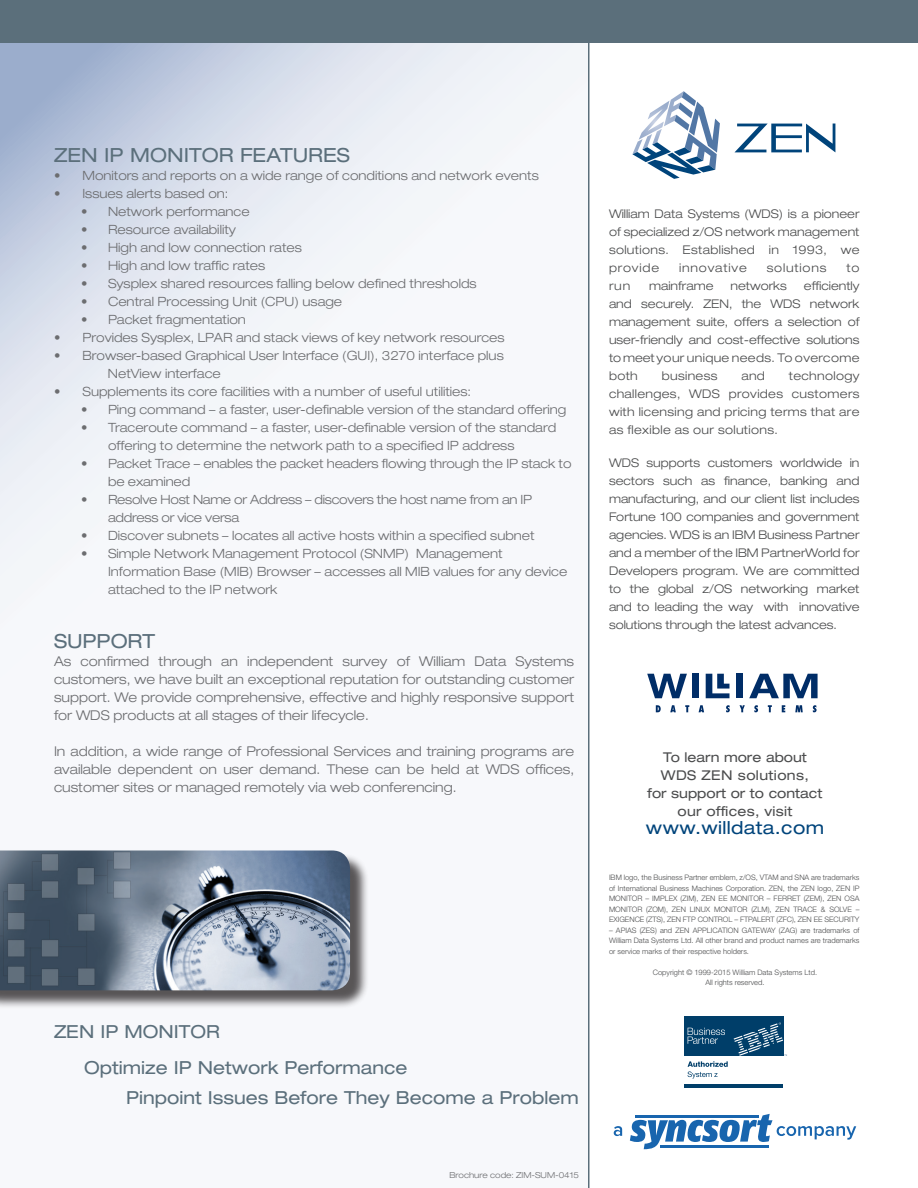
<style>
.page{position:relative;width:918px;height:1188px;background:#fff}
.page>*{position:absolute;margin:0;border:0;box-sizing:border-box;transform-origin:0 0}
.t1{font:expanded 19.5px "Helvetica Neue LT Std";color:#5b6f7b}
.t2{font:expanded 18px "Helvetica Neue LT Std";color:#5b6f7b}
.t3{font:expanded 18px "Helvetica Neue LT Std";letter-spacing:.02em;color:#00447b}
.t4{font:300 expanded 13.5px/18px "Helvetica Neue LT Std";color:#6c6d70;text-align:justify}
.t5{font:expanded 13.5px/18px "Helvetica Neue LT Std";color:#4b4c4d;text-align:center}
.t6{font:300 expanded 12.75px/18px "Helvetica Neue LT Std";color:#6c6d70}
.t7{font:300 expanded 12.75px/18px "Helvetica Neue LT Std";letter-spacing:-.02em;color:#6c6d70}
.t8{font:300 expanded 12px/18px "Helvetica Neue LT Std";letter-spacing:.03em;color:#4b4c4d;text-align:justify}
.t9{font:300 expanded 12px "Helvetica Neue LT Std";letter-spacing:.07em;color:#4b4c4d}
.t10{font:300 expanded 12px "Helvetica Neue LT Std";color:#4b4c4d}
.t11{font:300 expanded 8.25px "Helvetica Neue LT Std";color:#6c6d70}
.t12{font:300 7.5px/10.5px "Helvetica Neue LT Std";color:#4b4c4d;text-align:justify}
</style>
<div class="page">
<svg style="left:0;top:42px;width:588px;height:572px"></svg>
<hr style="left:588px;top:0;width:2px;height:1188px;background:#5b6f7b">
<div style="left:0;top:0;width:918px;height:42px;background:#5b6f7b"></div>
<div style="left:0;top:853px;width:369px;height:156px;background:#231f20;opacity:.75"></div>
<img style="left:0;top:850px;width:350px;height:140px">
<div style="left:684px;top:1016px;width:99px;height:40px;background:#003e69"></div>
<svg style="left:688px;top:1028px;width:37px;height:16px"></svg>
<svg style="left:734px;top:1022px;width:53px;height:34px"></svg>
<svg style="left:688px;top:1061px;width:40px;height:18px"></svg>
<hr style="left:684px;top:1084px;width:99px;height:3px;background:#003e69">
<svg style="left:647px;top:674px;width:40px;height:24px"></svg>
<div style="left:692px;top:674px;width:6px;height:24px;background:#002d67"></div>
<svg style="left:706px;top:674px;width:23px;height:24px"></svg>
<div style="left:736px;top:674px;width:7px;height:24px;background:#002d67"></div>
<svg style="left:749px;top:674px;width:69px;height:24px"></svg>
<svg style="left:656px;top:705px;width:5px;height:7px"></svg>
<svg style="left:670px;top:705px;width:6px;height:7px"></svg>
<svg style="left:685px;top:705px;width:4px;height:7px"></svg>
<svg style="left:699px;top:705px;width:5px;height:7px"></svg>
<svg style="left:726px;top:705px;width:4px;height:7px"></svg>
<svg style="left:740px;top:705px;width:5px;height:7px"></svg>
<svg style="left:754px;top:705px;width:4px;height:7px"></svg>
<svg style="left:768px;top:705px;width:4px;height:7px"></svg>
<svg style="left:782px;top:705px;width:3px;height:7px"></svg>
<svg style="left:795px;top:705px;width:8px;height:7px"></svg>
<svg style="left:813px;top:705px;width:4px;height:7px"></svg>
<svg style="left:735px;top:124px;width:100px;height:28px"></svg>
<svg style="left:632px;top:91px;width:88px;height:88px"></svg>
<svg style="left:614px;top:1126px;width:8px;height:10px"></svg>
<svg style="left:630px;top:1114px;width:226px;height:35px"></svg>
<p class="t1" style="left:54px;top:143px;width:297px">ZEN IP MONITOR FEATURES</p>
<p class="t6" style="left:54px;top:166px;width:486px">• Monitors and reports on a wide range of conditions and network events</p>
<p class="t6" style="left:54px;top:184px;width:176px">• Issues alerts based on:</p>
<p class="t6" style="left:81px;top:202px;width:170px">• Network performance</p>
<p class="t6" style="left:81px;top:220px;width:156px">• Resource availability</p>
<p class="t6" style="left:81px;top:238px;width:222px">• High and low connection rates</p>
<p class="t6" style="left:81px;top:256px;width:186px">• High and low traffic rates</p>
<p class="t6" style="left:81px;top:274px;width:397px">• Sysplex shared resources falling below defined thresholds</p>
<p class="t6" style="left:81px;top:292px;width:263px">• Central Processing Unit (CPU) usage</p>
<p class="t6" style="left:81px;top:310px;width:166px">• Packet fragmentation</p>
<p class="t6" style="left:54px;top:328px;width:452px">• Provides Sysplex, LPAR and stack views of key network resources</p>
<p class="t6" style="left:108px;top:346px;width:397px;text-indent:-54px">• Browser-based Graphical User Interface (GUI), 3270 interface plus<br>NetView interface</p>
<p class="t6" style="left:54px;top:382px;width:419px">• Supplements its core facilities with a number of useful utilities:</p>
<p class="t6" style="left:81px;top:400px;width:487px">• Ping command – a faster, user-definable version of the standard offering</p>
<p class="t6" style="left:108px;top:418px;width:450px;text-indent:-27px">• Traceroute command – a faster, user-definable version of the standard offering to determine the network path to a specified IP address</p>
<p class="t6" style="left:108px;top:454px;width:465px;text-indent:-27px">• Packet Trace – enables the packet headers flowing through the IP stack to be examined</p>
<p class="t7" style="left:108px;top:490px;width:426px;text-indent:-27px">• Resolve Host Name or Address – discovers the host name from an IP address or vice versa</p>
<p class="t6" style="left:81px;top:526px;width:455px">• Discover subnets – locates all active hosts within a specified subnet</p>
<p class="t6" style="left:108px;top:544px;width:461px;text-indent:-27px">• Simple Network Management Protocol (SNMP) Management<br>Information Base (MIB) Browser – accesses all MIB values for any device attached to the IP network</p>
<p class="t1" style="left:54px;top:629px;width:103px">SUPPORT</p>
<p class="t4" style="left:54px;top:652px;width:522px">As confirmed through an independent survey of William Data Systems customers, we have built an exceptional reputation for outstanding customer support. We provide comprehensive, effective and highly responsive support for WDS products at all stages of their lifecycle.</p>
<p class="t4" style="left:54px;top:742px;width:522px">In addition, a wide range of Professional Services and training programs are available dependent on user demand. These can be held at WDS offices, customer sites or managed remotely via web conferencing.</p>
<p class="t2" style="left:54px;top:1021px;width:167px">ZEN IP MONITOR</p>
<p class="t2" style="left:84px;top:1057px;width:325px">Optimize IP Network Performance</p>
<p class="t2" style="left:126px;top:1087px;width:454px">Pinpoint Issues Before They Become a Problem</p>
<p class="t11" style="left:449px;top:1170px;width:131px">Brochure code: ZIM-SUM-0415</p>
<p class="t8" style="left:609px;top:205px;width:252px">William Data Systems (WDS) is a pioneer of specialized z/OS network management solutions. Established in 1993, we provide</p>
<p class="t9" style="left:679px;top:261px;width:69px">innovative</p>
<p class="t9" style="left:767px;top:261px;width:61px">solutions</p>
<p class="t8" style="left:846px;top:259px;width:15px">to</p>
<p class="t8" style="left:609px;top:277px;width:252px;text-indent:195px">efficiently and securely. ZEN, the WDS network management suite, offers a selection of user-friendly and cost-effective solutions to meet your unique needs. To overcome both</p>
<p class="t8" style="left:609px;top:277px;width:23px">run</p>
<p class="t10" style="left:649px;top:279px;width:66px">mainframe</p>
<p class="t10" style="left:731px;top:279px;width:58px">networks</p>
<p class="t8" style="left:609px;top:367px;width:252px;text-indent:180px">technology challenges, WDS provides customers with licensing and pricing terms that are as flexible as our solutions.</p>
<p class="t8" style="left:609px;top:453px;width:252px">WDS supports customers worldwide in sectors such as finance, banking and manufacturing, and our client list includes Fortune 100 companies and government agencies. WDS is an IBM Business Partner and a member of the IBM PartnerWorld for Developers program. We are committed to the global z/OS networking market and to leading the way with innovative solutions through the latest advances.</p>
<p class="t8" style="left:662px;top:367px;width:57px">business</p>
<p class="t8" style="left:741px;top:367px;width:25px">and</p>
<p class="t5" style="left:648px;top:748px;width:176px">To learn more about<br>WDS ZEN solutions,<br>for support or to contact our offices, visit</p>
<h2 class="t3" style="left:646px;top:817px;width:180px">www.willdata.com</h2>
<p class="t12" style="left:609px;top:872px;width:252px">IBM logo, the Business Partner emblem, z/OS, VTAM and SNA are trademarks of International Business Machines Corporation. ZEN, the ZEN logo, ZEN IP MONITOR – IMPLEX (ZIM), ZEN EE MONITOR – FERRET (ZEM), ZEN OSA MONITOR (ZOM), ZEN LINUX MONITOR (ZLM), ZEN TRACE &amp; SOLVE – EXIGENCE (ZTS), ZEN FTP CONTROL – FTPALERT (ZFC), ZEN EE SECURITY</p>
<p class="t12" style="left:609px;top:925px;width:252px">– APIAS (ZES) and ZEN APPLICATION GATEWAY (ZAG) are trademarks of William Data Systems Ltd. All other brand and product names are trademarks or service marks of their respective holders.</p>
<p class="t12" style="left:653px;top:967px;width:166px;text-align:center">Copyright © 1999-2015 William Data Systems Ltd.<br>All rights reserved.</p>
</div>
